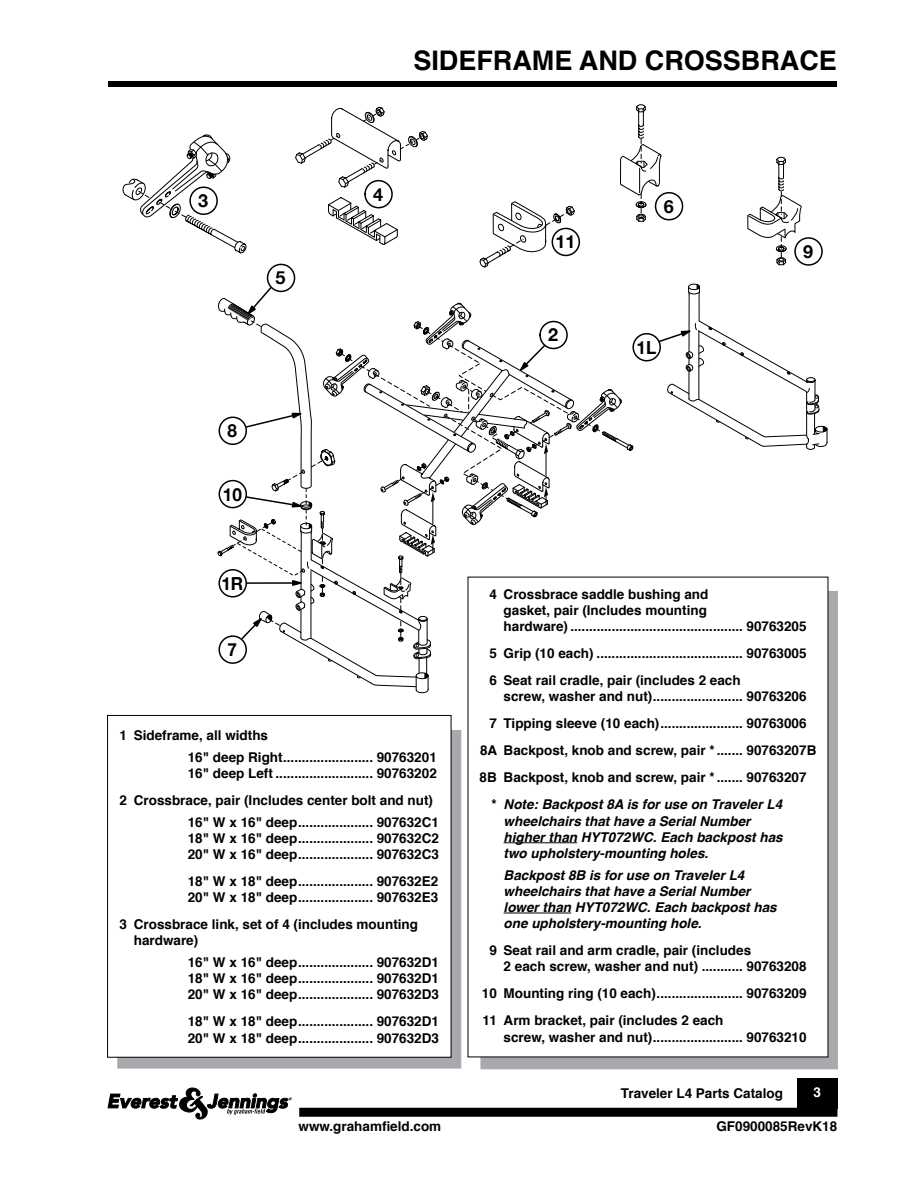
<style>
.page{position:relative;width:918px;height:1188px;background:#fff}
.page>*{position:absolute;margin:0;border:0;box-sizing:border-box;transform-origin:0 0}
.t1{font:700 27px "Helvetica";color:#000}
.t2{font:700 18px "Helvetica Neue";color:#000}
.t3{font:700 18px "Helvetica Neue";color:#000;scale:.95 1}
.t4{font:700 13.5px/16.2px "Helvetica";color:#000}
.t5{font:italic 700 13.5px/16.2px "Helvetica";color:#000}
.t6{font:700 13.5px "Helvetica";color:#fff}
.s1{font-style:normal}
</style>
<div class="page">
<div style="left:108px;top:81px;width:729px;height:6px;background:#000"></div>
<div style="left:299px;top:1108px;width:538px;height:9px;background:#000"></div>
<div style="left:797px;top:1079px;width:41px;height:30px;background:#000"></div>
<svg style="left:108px;top:1087px;width:184px;height:33px"></svg>
<div style="left:117px;top:730px;width:344px;height:338px;background:#a7a9ac"></div>
<div style="left:108px;top:715px;width:343px;height:342px;background:#fff"></div>
<div style="left:107px;top:715px;width:344px;height:343px;border:1px solid #000"></div>
<div style="left:481px;top:591px;width:357px;height:478px;background:#a7a9ac"></div>
<div style="left:468px;top:577px;width:360px;height:480px;background:#fff"></div>
<hr style="left:504px;top:842px;width:73px;height:1px;background:#000">
<hr style="left:504px;top:913px;width:67px;height:1px;background:#000">
<svg style="left:479px;top:201px;width:96px;height:67px"></svg>
<svg style="left:620px;top:104px;width:42px;height:118px"></svg>
<svg style="left:747px;top:157px;width:55px;height:109px"></svg>
<svg style="left:122px;top:134px;width:124px;height:120px"></svg>
<svg style="left:327px;top:197px;width:71px;height:48px"></svg>
<svg style="left:295px;top:106px;width:133px;height:82px"></svg>
<svg style="left:657px;top:283px;width:171px;height:167px"></svg>
<div style="left:632px;top:333px;width:29px;height:28px;border:2px solid #000;border-radius:50%"></div>
<div style="left:655px;top:192px;width:28px;height:28px;border:2px solid #000;border-radius:50%"></div>
<div style="left:794px;top:237px;width:29px;height:29px;border:2px solid #000;border-radius:50%"></div>
<div style="left:552px;top:228px;width:28px;height:28px;border:2px solid #000;border-radius:50%"></div>
<div style="left:267px;top:264px;width:28px;height:28px;border:2px solid #000;border-radius:50%"></div>
<div style="left:189px;top:187px;width:29px;height:28px;border:2px solid #000;border-radius:50%"></div>
<svg style="left:217px;top:285px;width:416px;height:408px"></svg>
<div style="left:219px;top:480px;width:28px;height:28px;border:2px solid #000;border-radius:50%"></div>
<div style="left:364px;top:180px;width:29px;height:28px;border:2px solid #000;border-radius:50%"></div>
<h2 class="t2" style="left:198px;top:187px;width:12px">3</h2>
<h2 class="t2" style="left:276px;top:264px;width:12px">5</h2>
<h2 class="t3" style="left:228px;top:417px;width:12px">8</h2>
<h2 class="t3" style="left:223px;top:480px;width:22px">10</h2>
<h1 class="t1" style="left:413px;top:38px;width:425px">SIDEFRAME AND CROSSBRACE</h1>
<h2 class="t2" style="left:373px;top:180px;width:12px">4</h2>
<h2 class="t2" style="left:555px;top:228px;width:22px">11</h2>
<h2 class="t2" style="left:548px;top:321px;width:12px">2</h2>
<h2 class="t2" style="left:664px;top:192px;width:12px">6</h2>
<h2 class="t3" style="left:637px;top:333px;width:22px">1L</h2>
<h2 class="t2" style="left:803px;top:237px;width:12px">9</h2>
<h2 class="t3" style="left:221px;top:569px;width:25px">1R</h2>
<h2 class="t3" style="left:228px;top:636px;width:12px">7</h2>
<p class="t4" style="left:188px;top:725px;width:251px;line-height:21.6px;text-indent:-68px">1 Sideframe, all widths<br>16" deep Right........................ 90763201</p>
<p class="t4" style="left:120px;top:760px;width:319px;line-height:27px;text-align:right">16" deep Left .......................... 90763202<br>2 Crossbrace, pair (Includes center bolt and nut)</p>
<p class="t4" style="left:188px;top:814px;width:253px;text-align:justify">16" W x 16" deep.................... 907632C1<br>18" W x 16" deep.................... 907632C2<br>20" W x 16" deep.................... 907632C3</p>
<p class="t4" style="left:188px;top:873px;width:252px">18" W x 18" deep.................... 907632E2<br>20" W x 18" deep.................... 907632E3</p>
<p class="t4" style="left:134px;top:916px;width:286px;text-indent:-14px">3 Crossbrace link, set of 4 (includes mounting hardware)</p>
<p class="t4" style="left:188px;top:954px;width:253px;text-align:justify">16" W x 16" deep.................... 907632D1<br>18" W x 16" deep.................... 907632D1<br>20" W x 16" deep.................... 907632D3</p>
<p class="t4" style="left:188px;top:1014px;width:253px">18" W x 18" deep.................... 907632D1<br>20" W x 18" deep.................... 907632D3</p>
<p class="t4" style="left:504px;top:586px;width:305px;text-indent:-14px">4 Crossbrace saddle bushing and<br>gasket, pair (Includes mounting<br>hardware) .............................................. 90763205</p>
<p class="t4" style="left:489px;top:640px;width:319px;line-height:27px">5 Grip (10 each) ....................................... 90763005<br>6 Seat rail cradle, pair (includes 2 each</p>
<p class="t4" style="left:504px;top:689px;width:305px">screw, washer and nut)........................ 90763206</p>
<p class="t4" style="left:489px;top:716px;width:319px">7 Tipping sleeve (10 each)...................... 90763006</p>
<p class="t4" style="left:480px;top:743px;width:338px">8A Backpost, knob and screw, pair *....... 90763207B</p>
<p class="t4" style="left:480px;top:770px;width:329px">8B Backpost, knob and screw, pair *....... 90763207</p>
<p class="t5" style="left:492px;top:797px;width:292px"><span class="s1">*</span> Note: Backpost 8A is for use on Traveler L4</p>
<p class="t5" style="left:504px;top:813px;width:281px">wheelchairs that have a Serial Number higher than HYT072WC. Each backpost has two upholstery-mounting holes.</p>
<p class="t5" style="left:504px;top:867px;width:275px">Backpost 8B is for use on Traveler L4 wheelchairs that have a Serial Number lower than HYT072WC. Each backpost has one upholstery-mounting hole.</p>
<p class="t4" style="left:504px;top:942px;width:305px;text-indent:-14px">9 Seat rail and arm cradle, pair (includes<br>2 each screw, washer and nut) ........... 90763208</p>
<p class="t4" style="left:482px;top:980px;width:326px;line-height:27px">10 Mounting ring (10 each)....................... 90763209<br>11 Arm bracket, pair (includes 2 each</p>
<p class="t4" style="left:504px;top:1029px;width:305px">screw, washer and nut)........................ 90763210</p>
<p class="t4" style="left:621px;top:1085px;width:164px">Traveler L4 Parts Catalog</p>
<p class="t6" style="left:814px;top:1082px;width:9px">3</p>
<p class="t4" style="left:298px;top:1119px;width:144px">www.grahamfield.com</p>
<p class="t4" style="left:716px;top:1119px;width:122px">GF0900085RevK18</p>
</div>
